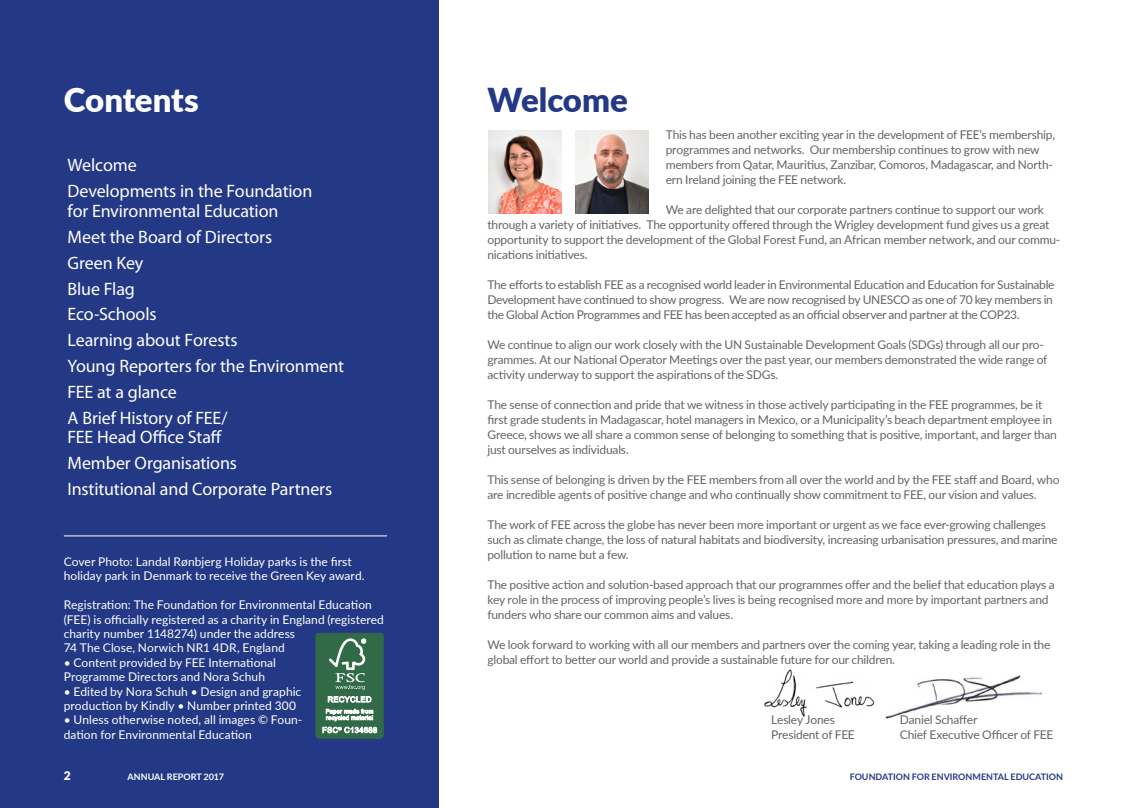
<style>
.page{position:relative;width:1127px;height:808px;background:#fff}
.page>*{position:absolute;margin:0;border:0;box-sizing:border-box;transform-origin:0 0}
.t1{font:900 33px "Lato";letter-spacing:-.005em;color:#fff}
.t2{font:900 33px "Lato";letter-spacing:-.005em;color:#243986}
.t3{font:18px/26px "Myriad Pro";letter-spacing:-.005em;color:#fff}
.t4{font:12px/15px "Lato";letter-spacing:-.015em;color:#646463}
.t5{font:12px/14.4px "Lato";letter-spacing:.005em;color:#fff}
.t6{font:900 12px "Lato";color:#fff}
.t7{font:700 9px "Lato";color:#243986}
.t8{font:700 9px "Lato";color:#fff}
</style>
<div class="page">
<div style="left:0;top:0;width:438px;height:808px;background:#243986"></div>
<hr style="left:64px;top:536px;width:323px;height:1px;background:#fff">
<svg style="left:315px;top:632px;width:69px;height:107px;background:#518166"></svg>
<img style="left:488px;top:131px;width:74px;height:82px">
<img style="left:575px;top:131px;width:74px;height:82px">
<img style="left:885px;top:675px;width:156px;height:44px">
<img style="left:764px;top:669px;width:111px;height:48px">
<h1 class="t1" style="left:64px;top:75px;width:137px">Contents</h1>
<h1 class="t2" style="left:487px;top:75px;width:142px">Welcome</h1>
<p class="t4" style="left:666px;top:127px;width:391px">This has been another exciting year in the development of FEE’s membership, programmes and networks. Our membership continues to grow with new members from Qatar, Mauritius, Zanzibar, Comoros, Madagascar, and North&shy;ern Ireland joining the FEE network.</p>
<p class="t4" style="left:487px;top:202px;width:574px;text-indent:178px">We are delighted that our corporate partners continue to support our work through a variety of initiatives. The opportunity offered through the Wrigley development fund gives us a great opportunity to support the development of the Global Forest Fund, an African member network, and our commu&shy;nications initiatives.</p>
<p class="t4" style="left:487px;top:277px;width:569px">The efforts to establish FEE as a recognised world leader in Environmental Education and Education for Sustainable<br>Development have continued to show progress. We are now recognised by UNESCO as one of 70 key members in the Global Action Programmes and FEE has been accepted as an official observer and partner at the COP23.</p>
<p class="t4" style="left:487px;top:337px;width:561px">We continue to align our work closely with the UN Sustainable Development Goals (SDGs) through all our pro&shy;grammes. At our National Operator Meetings over the past year, our members demonstrated the wide range of activity underway to support the aspirations of the SDGs.</p>
<p class="t4" style="left:487px;top:397px;width:571px">The sense of connection and pride that we witness in those actively participating in the FEE programmes, be it first grade students in Madagascar, hotel managers in Mexico, or a Municipality’s beach department employee in Greece, shows we all share a common sense of belonging to something that is positive, important, and larger than just ourselves as individuals.</p>
<p class="t4" style="left:487px;top:472px;width:573px">This sense of belonging is driven by the FEE members from all over the world and by the FEE staff and Board, who are incredible agents of positive change and who continually show commitment to FEE, our vision and values.</p>
<p class="t4" style="left:487px;top:517px;width:572px">The work of FEE across the globe has never been more important or urgent as we face ever-growing challenges such as climate change, the loss of natural habitats and biodiversity, increasing urbanisation pressures, and marine pollution to name but a few.</p>
<p class="t4" style="left:487px;top:577px;width:569px">The positive action and solution-based approach that our programmes offer and the belief that education plays a key role in the process of improving people’s lives is being recognised more and more by important partners and funders who share our common aims and values.</p>
<p class="t4" style="left:487px;top:637px;width:564px">We look forward to working with all our members and partners over the coming year, taking a leading role in the global effort to better our world and provide a sustainable future for our children.</p>
<h2 class="t3" style="left:68px;top:152px;width:246px">Welcome<br>Developments in the Foundation</h2>
<h2 class="t3" style="left:68px;top:198px;width:278px">for Environmental Education<br>Meet the Board of Directors<br>Green Key<br>Blue Flag<br>Eco-Schools<br>Learning about Forests<br>Young Reporters for the Environment<br>FEE at a glance<br>A Brief History of FEE/</h2>
<h2 class="t3" style="left:68px;top:424px;width:266px">FEE Head Office Staff<br>Member Organisations<br>Institutional and Corporate Partners</h2>
<p class="t5" style="left:64px;top:554px;width:302px">Cover Photo: Landal Rønbjerg Holiday parks is the first holiday park in Denmark to receive the Green Key award.</p>
<p class="t5" style="left:64px;top:597px;width:322px">Registration: The Foundation for Environmental Education (FEE) is officially registered as a charity in England (registered charity number 1148274) under the address<br>74 The Close, Norwich NR1 4DR, England</p>
<p class="t5" style="left:64px;top:655px;width:214px">• Content provided by FEE International<br>Programme Directors and Nora Schuh</p>
<p class="t5" style="left:64px;top:683px;width:239px">• Edited by Nora Schuh • Design and graphic production by Kindly • Number printed 300</p>
<p class="t5" style="left:64px;top:712px;width:240px">• Unless otherwise noted, all images © Foun&shy;dation for Environmental Education</p>
<p class="t4" style="left:900px;top:712px;width:155px">Daniel Schaffer<br>Chief Executive Officer of FEE</p>
<p class="t4" style="left:771px;top:712px;width:85px">Lesley Jones<br>President of FEE</p>
<p class="t6" style="left:64px;top:766px;width:8px">2</p>
<p class="t8" style="left:128px;top:770px;width:98px">ANNUAL REPORT 2017</p>
<p class="t7" style="left:850px;top:770px;width:215px">FOUNDATION FOR ENVIRONMENTAL EDUCATION</p>
</div>
